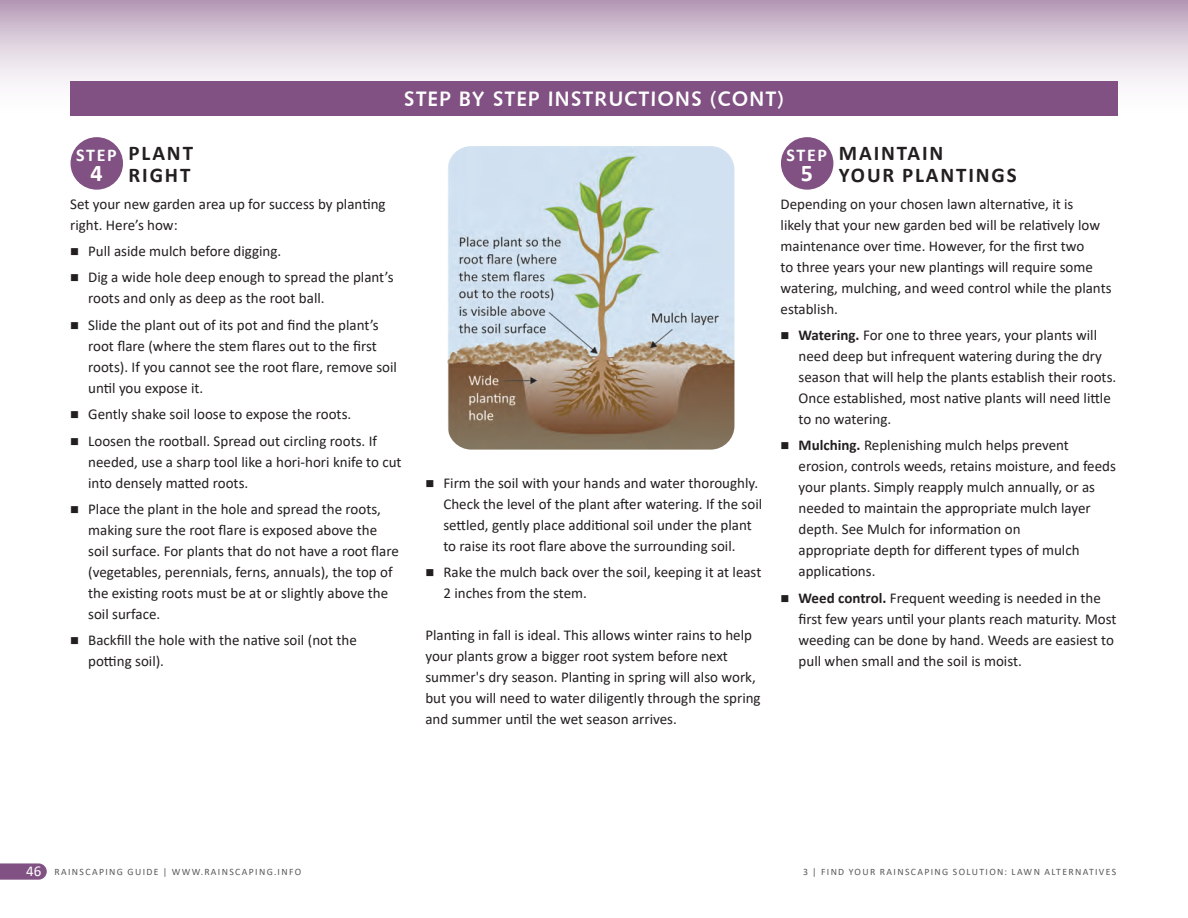
<style>
.page{position:relative;width:1188px;height:918px;background:#fff}
.page>*{position:absolute;margin:0;border:0;box-sizing:border-box;transform-origin:0 0}
.SC-Uses{font:700 24px "Calibri";color:#fff}
.SC-SHead_1_Black_Bold_Caps{font:700 21px/22.5px "Calibri";letter-spacing:.09em;color:#231f20}
.SC-Graphic_Purple_Bar__Cont{font:21px "Humanist 531 BT Bold A";letter-spacing:.05em;color:#fff}
.SC-Uses-2{font:700 18px "Calibri";letter-spacing:.09em;color:#fff}
.SC-Body_Bullet{font:15px/21px "Calibri";color:#231f20}
.SC-Body__10pt__14pt_lead{font:15px/21px "Calibri";color:#231f20}
.t1{font:9.75px "Calibri";letter-spacing:.14em;color:#57585a}
.s1{font-weight:700}
.s2{font-size:15px;color:#fff}
</style>
<div class="page">
<div style="left:0;top:0;width:1188px;height:120px;background:linear-gradient(to bottom,#bea6bf,#fff)"></div>
<hr style="left:1187px;top:0;width:1px;height:120px;background:#805182">
<svg style="left:0;top:863px;width:47px;height:17px"></svg>
<div style="left:781px;top:137px;width:52px;height:53px;background:#805182;border-radius:50%"></div>
<div style="left:71px;top:137px;width:52px;height:53px;background:#805182;border-radius:50%"></div>
<div style="left:70px;top:81px;width:1048px;height:34px;background:#805182"></div>
<img style="left:448px;top:146px;width:286px;height:304px">
<p class="SC-Graphic_Purple_Bar__Cont" style="left:404px;top:85px;width:382px">STEP BY STEP INSTRUCTIONS (CONT)</p>
<p class="SC-SHead_1_Black_Bold_Caps" style="left:129px;top:141px;width:66px">PLANT<br>RIGHT</p>
<p class="SC-Body__10pt__14pt_lead" style="left:70px;top:193px;width:317px">Set your new garden area up for success by planting right. Here’s how:</p>
<p class="SC-Body_Bullet" style="left:70px;top:240px;width:213px">■ Pull aside mulch before digging.</p>
<p class="SC-Body_Bullet" style="left:88px;top:267px;width:307px;text-indent:-18px">■ Dig a wide hole deep enough to spread the plant’s roots and only as deep as the root ball.</p>
<p class="SC-Body_Bullet" style="left:88px;top:314px;width:310px;text-indent:-18px">■ Slide the plant out of its pot and find the plant’s root flare (where the stem flares out to the first roots). If you cannot see the root flare, remove soil until you expose it.</p>
<p class="SC-Body_Bullet" style="left:70px;top:403px;width:283px">■ Gently shake soil loose to expose the roots.</p>
<p class="SC-Body_Bullet" style="left:88px;top:430px;width:315px;text-indent:-18px">■ Loosen the rootball. Spread out circling roots. If needed, use a sharp tool like a hori-hori knife to cut into densely matted roots.</p>
<p class="SC-Body_Bullet" style="left:88px;top:498px;width:312px;text-indent:-18px">■ Place the plant in the hole and spread the roots, making sure the root flare is exposed above the soil surface. For plants that do not have a root flare (vegetables, perennials, ferns, annuals), the top of the existing roots must be at or slightly above the soil surface.</p>
<p class="SC-Body_Bullet" style="left:88px;top:630px;width:270px;text-indent:-18px">■ Backfill the hole with the native soil (not the potting soil).</p>
<p class="SC-Uses-2" style="left:76px;top:143px;width:42px">STEP</p>
<p class="SC-Uses" style="left:90px;top:156px;width:14px">4</p>
<p class="SC-Body_Bullet" style="left:443px;top:472px;width:320px;text-indent:-18px">■ Firm the soil with your hands and water thoroughly.<br>Check the level of the plant after watering. If the soil settled, gently place additional soil under the plant to raise its root flare above the surrounding soil.</p>
<p class="SC-Body_Bullet" style="left:443px;top:561px;width:319px;text-indent:-18px">■ Rake the mulch back over the soil, keeping it at least<br>2 inches from the stem.</p>
<p class="SC-Body__10pt__14pt_lead" style="left:425px;top:624px;width:337px">Planting in fall is ideal. This allows winter rains to help your plants grow a bigger root system before next summer's dry season. Planting in spring will also work, but you will need to water diligently through the spring and summer until the wet season arrives.</p>
<p class="SC-SHead_1_Black_Bold_Caps" style="left:839px;top:141px;width:179px">MAINTAIN<br>YOUR PLANTINGS</p>
<p class="SC-Body__10pt__14pt_lead" style="left:781px;top:193px;width:294px">Depending on your chosen lawn alternative, it is</p>
<p class="SC-Body__10pt__14pt_lead" style="left:781px;top:214px;width:333px">likely that your new garden bed will be relatively low maintenance over time. However, for the first two<br>to three years your new plantings will require some watering, mulching, and weed control while the plants establish.</p>
<p class="SC-Body_Bullet" style="left:799px;top:324px;width:319px;text-indent:-18px">■ <span class="s1">Watering.</span> For one to three years, your plants will need deep but infrequent watering during the dry season that will help the plants establish their roots.<br>Once established, most native plants will need little to no watering.</p>
<p class="SC-Body_Bullet" style="left:799px;top:435px;width:319px;text-indent:-18px">■ <span class="s1">Mulching.</span> Replenishing mulch helps prevent erosion, controls weeds, retains moisture, and feeds your plants. Simply reapply mulch annually, or as needed to maintain the appropriate mulch layer depth. See Mulch for information on<br>appropriate depth for different types of mulch applications.</p>
<p class="SC-Body_Bullet" style="left:799px;top:587px;width:319px;text-indent:-18px">■ <span class="s1">Weed control.</span> Frequent weeding is needed in the first few years until your plants reach maturity. Most weeding can be done by hand. Weeds are easiest to pull when small and the soil is moist.</p>
<p class="SC-Uses-2" style="left:787px;top:143px;width:42px">STEP</p>
<p class="SC-Uses" style="left:801px;top:156px;width:14px">5</p>
<p class="t1" style="left:26px;top:865px;width:277px"><span class="s2">46</span> RAINSCAPING GUIDE | WWW.RAINSCAPING.INFO</p>
<p class="t1" style="left:803px;top:865px;width:315px">3 | FIND YOUR RAINSCAPING SOLUTION: LAWN ALTERNATIVES</p>
</div>
